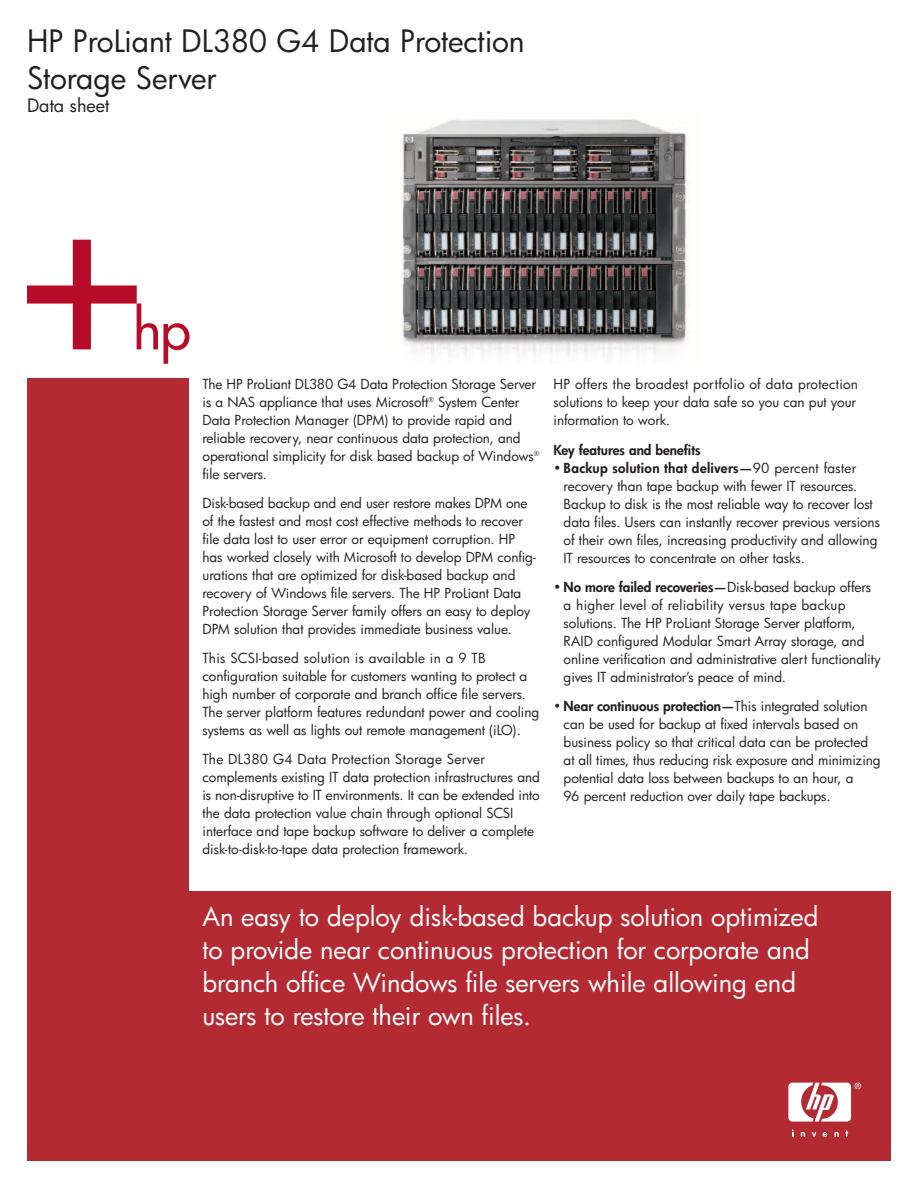
<style>
.page{position:relative;width:918px;height:1188px;background:#fff}
.page>*{position:absolute;margin:0;border:0;box-sizing:border-box;transform-origin:0 0}
.t1{font:30px/37.5px "Futura";letter-spacing:-.005em;color:#231f20}
.t2{font:25.5px/33px "Futura";letter-spacing:-.005em;color:#fff}
.t3{font:18px "Futura";color:#231f20}
.t4{font:13.5px/18px "Futura";letter-spacing:-.005em;color:#231f20}
.t5{font:800 13.5px "Futura";color:#231f20}
.s1{font-weight:800}
</style>
<div class="page">
<div style="left:27px;top:891px;width:864px;height:270px;background:#b32a33"></div>
<div style="left:27px;top:378px;width:162px;height:526px;background:#b32a33"></div>
<svg style="left:27px;top:240px;width:162px;height:124px"></svg>
<svg style="left:812px;top:1132px;width:4px;height:5px"></svg>
<svg style="left:801px;top:1132px;width:4px;height:5px"></svg>
<svg style="left:834px;top:1132px;width:5px;height:5px"></svg>
<svg style="left:792px;top:1129px;width:2px;height:8px"></svg>
<svg style="left:846px;top:1131px;width:2px;height:6px"></svg>
<svg style="left:823px;top:1132px;width:4px;height:5px"></svg>
<svg style="left:788px;top:1083px;width:73px;height:39px"></svg>
<img style="left:401px;top:119px;width:288px;height:240px">
<h1 class="t1" style="left:27px;top:25px;width:499px">HP ProLiant DL380 G4 Data Protection<br>Storage Server</h1>
<h3 class="t3" style="left:27px;top:97px;width:84px">Data sheet</h3>
<p class="t4" style="left:202px;top:376px;width:338px">The HP ProLiant DL380 G4 Data Protection Storage Server is a NAS appliance that uses Microsoft<sup>®</sup> System Center Data Protection Manager (DPM) to provide rapid and reliable recovery, near continuous data protection, and operational simplicity for disk based backup of Windows<sup>® </sup>file servers.</p>
<p class="t4" style="left:202px;top:495px;width:335px">Disk-based backup and end user restore makes DPM one of the fastest and most cost effective methods to recover file data lost to user error or equipment corruption. HP has worked closely with Microsoft to develop DPM config&shy;urations that are optimized for disk-based backup and recovery of Windows file servers. The HP ProLiant Data Protection Storage Server family offers an easy to deploy DPM solution that provides immediate business value.</p>
<p class="t4" style="left:202px;top:650px;width:338px">This SCSI-based solution is available in a 9 TB configuration suitable for customers wanting to protect a high number of corporate and branch office file servers.<br>The server platform features redundant power and cooling systems as well as lights out remote management (iLO).</p>
<p class="t4" style="left:202px;top:751px;width:339px">The DL380 G4 Data Protection Storage Server complements existing IT data protection infrastructures and is non-disruptive to IT environments. It can be extended into the data protection value chain through optional SCSI interface and tape backup software to deliver a complete disk-to-disk-to-tape data protection framework.</p>
<p class="t4" style="left:554px;top:376px;width:306px">HP offers the broadest portfolio of data protection solutions to keep your data safe so you can put your information to work.</p>
<p class="t5" style="left:554px;top:444px;width:149px">Key features and benefits</p>
<p class="t4" style="left:564px;top:460px;width:318px;text-indent:-10px"><span class="s1">• Backup solution that delivers—</span>90 percent faster recovery than tape backup with fewer IT resources.<br>Backup to disk is the most reliable way to recover lost data files. Users can instantly recover previous versions of their own files, increasing productivity and allowing IT resources to concentrate on other tasks.</p>
<p class="t4" style="left:564px;top:579px;width:319px;text-indent:-10px"><span class="s1">• No more failed recoveries—</span>Disk-based backup offers a higher level of reliability versus tape backup solutions. The HP ProLiant Storage Server platform, RAID configured Modular Smart Array storage, and online verification and administrative alert functionality gives IT administrator’s peace of mind.</p>
<p class="t4" style="left:564px;top:698px;width:319px;text-indent:-10px"><span class="s1">• Near continuous protection—</span>This integrated solution can be used for backup at fixed intervals based on business policy so that critical data can be protected at all times, thus reducing risk exposure and minimizing potential data loss between backups to an hour, a<br>96 percent reduction over daily tape backups.</p>
<h2 class="t2" style="left:202px;top:902px;width:617px">An easy to deploy disk-based backup solution optimized to provide near continuous protection for corporate and branch office Windows file servers while allowing end users to restore their own files.</h2>
</div>
